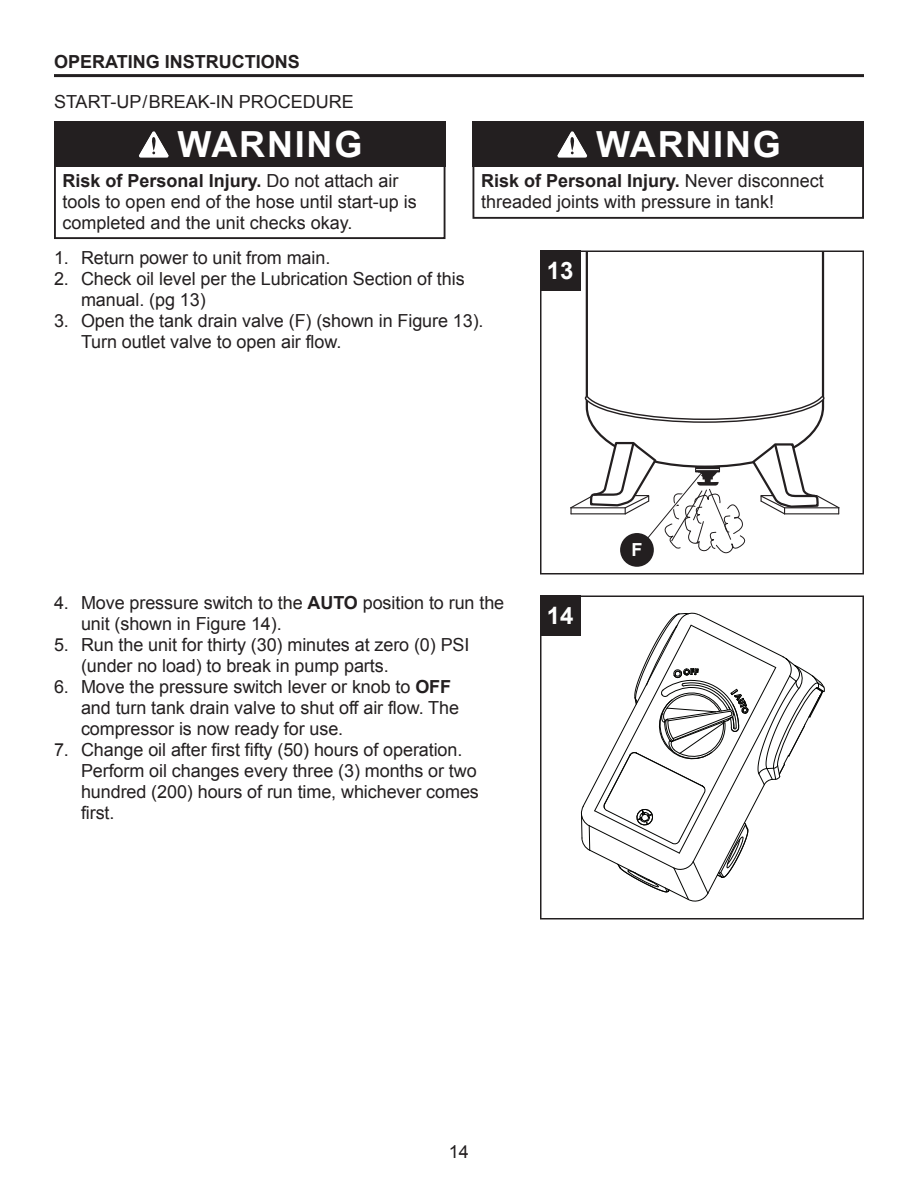
<style>
.page{position:relative;width:918px;height:1188px;background:#fff}
.page>*{position:absolute;margin:0;border:0;box-sizing:border-box;transform-origin:0 0}
.t1{font:700 36px "Arial";letter-spacing:.05em;color:#fff}
.t2{font:700 24px "Arial";color:#fff}
.t3{font:18px/21px "Arial";letter-spacing:-.005em;color:#231f20}
.t4{font:700 18px "Arial";color:#231f20}
.t5{font:700 18px "Arial";color:#fff}
.s1{font-weight:700}
</style>
<div class="page">
<hr style="left:54px;top:74px;width:810px;height:3px;background:#231f20">
<div style="left:472px;top:122px;width:392px;height:45px;background:#231f20"></div>
<svg style="left:557px;top:131px;width:30px;height:27px"></svg>
<div style="left:472px;top:165px;width:392px;height:54px;border:2px solid #231f20"></div>
<div style="left:54px;top:122px;width:392px;height:45px;background:#231f20"></div>
<svg style="left:139px;top:131px;width:30px;height:27px"></svg>
<div style="left:54px;top:165px;width:392px;height:74px;border:2px solid #231f20"></div>
<svg style="left:580px;top:253px;width:245px;height:187px"></svg>
<svg style="left:581px;top:392px;width:244px;height:33px"></svg>
<div style="left:540px;top:250px;width:324px;height:324px;border:2px solid #231f20"></div>
<div style="left:540px;top:250px;width:40px;height:41px;background:#231f20"></div>
<svg style="left:581px;top:612px;width:244px;height:290px"></svg>
<div style="left:540px;top:596px;width:324px;height:324px;border:2px solid #231f20"></div>
<div style="left:540px;top:596px;width:40px;height:40px;background:#231f20"></div>
<svg style="left:570px;top:440px;width:270px;height:113px"></svg>
<div style="left:620px;top:533px;width:34px;height:34px;background:#231f20;border-radius:50%"></div>
<p class="t4" style="left:54px;top:50px;width:247px">OPERATING INSTRUCTIONS</p>
<p class="t3" style="left:54px;top:92px;width:301px">START-UP / BREAK-IN PROCEDURE</p>
<p class="t1" style="left:178px;top:121px;width:186px">WARNING</p>
<p class="t3" style="left:63px;top:170px;width:356px"><span class="s1">Risk of Personal Injury.</span> Do not attach air tools to open end of the hose until start-up is completed and the unit checks okay.</p>
<p class="t1" style="left:596px;top:121px;width:186px">WARNING</p>
<p class="t3" style="left:481px;top:170px;width:344px"><span class="s1">Risk of Personal Injury.</span> Never disconnect threaded joints with pressure in tank!</p>
<p class="t3" style="left:54px;top:247px;width:278px">1. Return power to unit from main.</p>
<p class="t3" style="left:81px;top:268px;width:385px;text-indent:-27px">2. Check oil level per the Lubrication Section of this manual. (pg 13)</p>
<p class="t3" style="left:81px;top:310px;width:404px;text-indent:-27px">3. Open the tank drain valve (F) (shown in Figure 13).<br>Turn outlet valve to open air flow.</p>
<p class="t2" style="left:547px;top:255px;width:28px">13</p>
<p class="t3" style="left:81px;top:592px;width:425px;text-indent:-27px">4. Move pressure switch to the <span class="s1">AUTO</span> position to run the unit (shown in Figure 14).</p>
<p class="t3" style="left:81px;top:634px;width:390px;text-indent:-27px">5. Run the unit for thirty (30) minutes at zero (0) PSI (under no load) to break in pump parts.</p>
<p class="t3" style="left:81px;top:676px;width:380px;text-indent:-27px">6. Move the pressure switch lever or knob to <span class="s1">OFF </span>and turn tank drain valve to shut off air flow. The compressor is now ready for use.</p>
<p class="t3" style="left:81px;top:739px;width:399px;text-indent:-27px">7. Change oil after first fifty (50) hours of operation.<br>Perform oil changes every three (3) months or two hundred (200) hours of run time, whichever comes first.</p>
<p class="t2" style="left:547px;top:600px;width:28px">14</p>
<p class="t5" style="left:631px;top:538px;width:12px">F</p>
<p class="t3" style="left:449px;top:1141px;width:22px">14</p>
</div>
